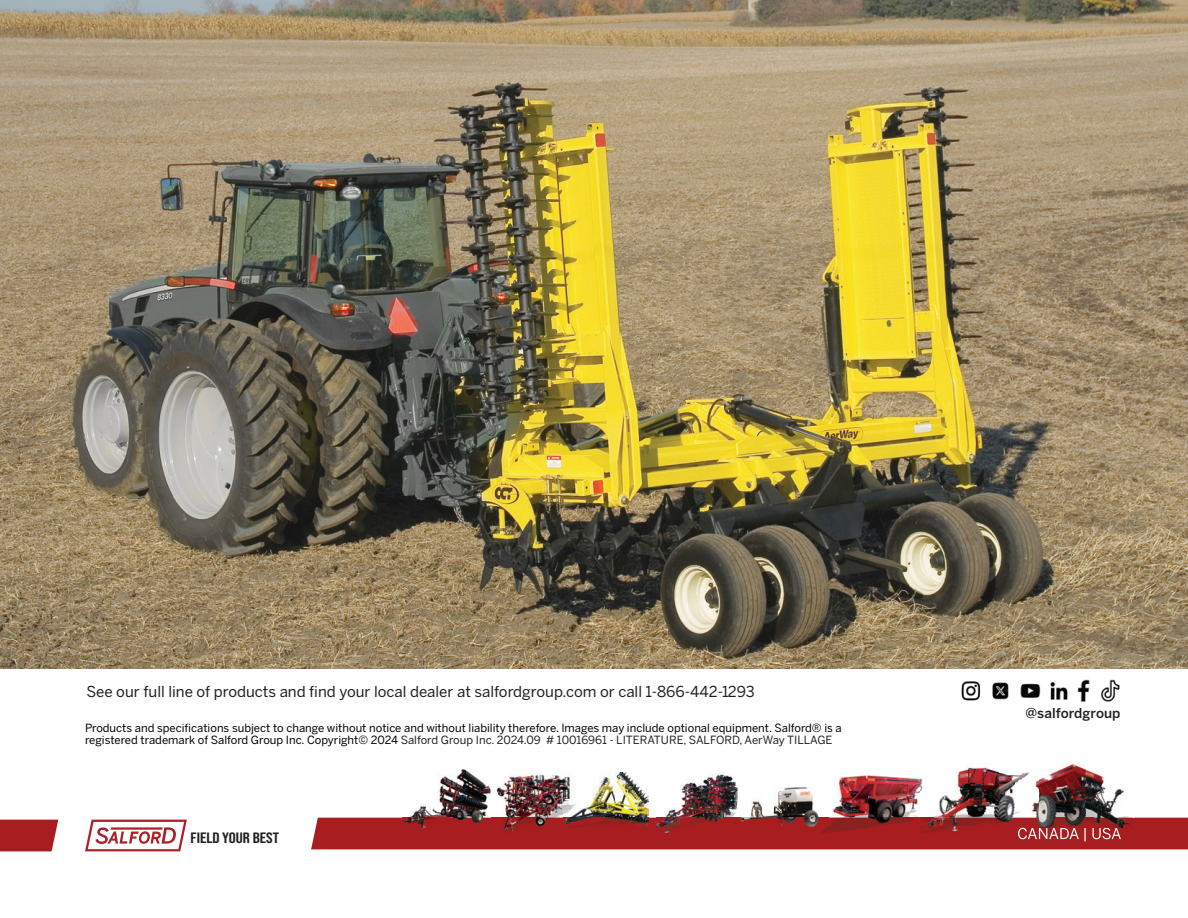
<style>
.page{position:relative;width:1188px;height:918px;background:#fff}
.page>*{position:absolute;margin:0;border:0;box-sizing:border-box;transform-origin:0 0}
.t1{font:15px "Benton Sans";color:#231f20}
.t2{font:700 15px "Bebas Neue Pro";color:#231f20;scale:1.17 1}
.t3{font:500 13.5px "Benton Sans";color:#231f20}
.t4{font:11.25px/12px "Benton Sans";color:#000}
.s1{color:#231f20}
</style>
<div class="page">
<img style="left:961px;top:680px;width:159px;height:22px">
<img style="left:0;top:0;width:1188px;height:669px">
<div style="left:311px;top:818px;width:877px;height:31px;background:#a81d20"></div>
<svg style="left:85px;top:820px;width:102px;height:31px"></svg>
<div style="left:0;top:820px;width:58px;height:31px;background:#a81d20"></div>
<img style="left:403px;top:769px;width:179px;height:67px">
<img style="left:491px;top:818px;width:6px;height:18px">
<img style="left:564px;top:772px;width:85px;height:60px">
<img style="left:734px;top:787px;width:81px;height:49px">
<img style="left:1015px;top:764px;width:118px;height:54px">
<img style="left:1039px;top:818px;width:15px;height:10px">
<img style="left:1054px;top:818px;width:40px;height:10px">
<img style="left:1094px;top:818px;width:39px;height:23px">
<img style="left:1039px;top:828px;width:82px;height:13px">
<img style="left:921px;top:766px;width:94px;height:75px">
<img style="left:1015px;top:818px;width:24px;height:23px">
<img style="left:1018px;top:828px;width:21px;height:13px">
<img style="left:815px;top:766px;width:118px;height:72px">
<img style="left:657px;top:772px;width:85px;height:61px">
<h1 class="t1" style="left:87px;top:682px;width:670px">See our full line of products and find your local dealer at salfordgroup.com or call 1-866-442-1293</h1>
<p class="t4" style="left:85px;top:722px;width:758px">Products and specifications subject to change without notice and without liability therefore. Images may include optional equipment. Salford® is a registered trademark of Salford Group Inc. Copyright© 2024 <span class="s1">Salford Group Inc. 2024.09 # 10016961 - LITERATURE, SALFORD, AerWay TILLAGE</span></p>
<h1 class="t2" style="left:191px;top:829px;width:77px">FIELD YOUR BEST</h1>
<p class="t3" style="left:1026px;top:705px;width:96px">@salfordgroup</p>
</div>
